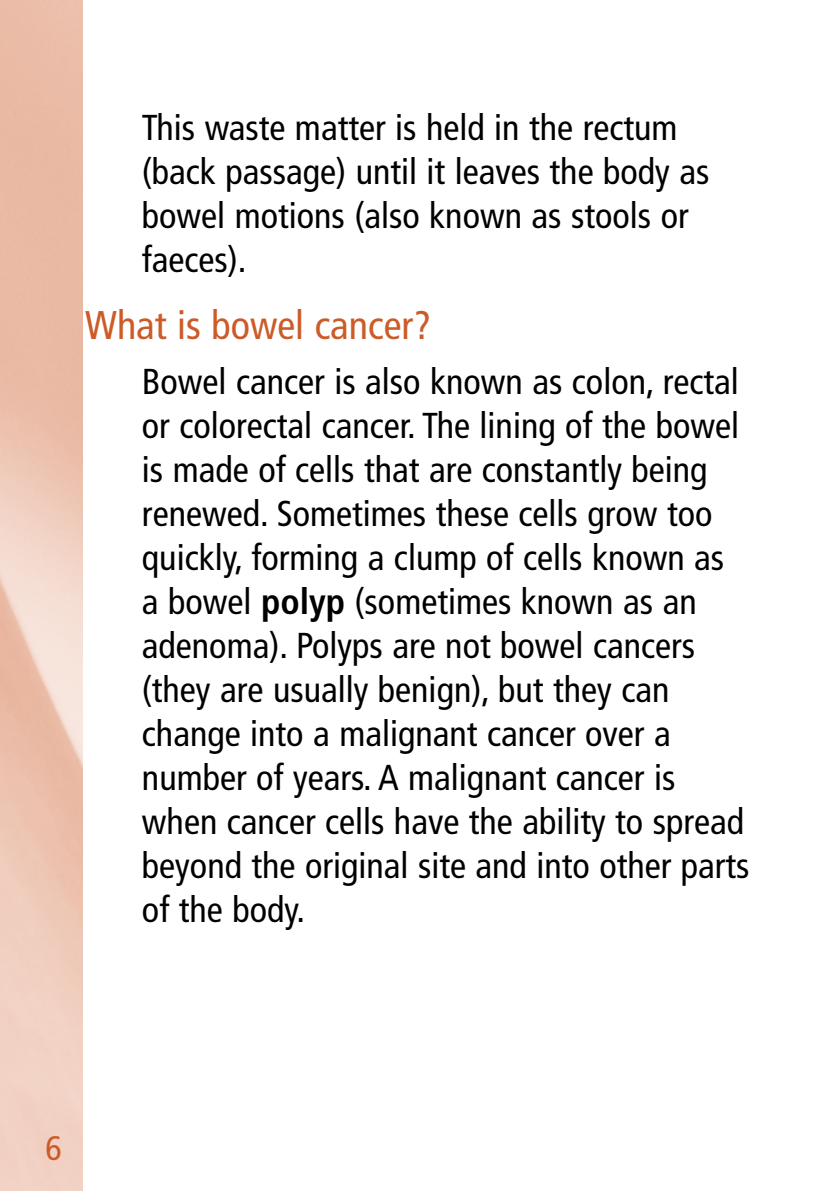
<style>
.page{position:relative;width:840px;height:1191px;background:#fff}
.page>*{position:absolute;margin:0;border:0;box-sizing:border-box;transform-origin:0 0}
.t1{font:condensed 40px "Frutiger";color:#cc5b27}
.t2{font:condensed 36px/44px "Frutiger";color:#000}
.t3{font:condensed 34px "Frutiger";color:#cc5b27}
.s1{font-weight:700}
</style>
<div class="page">
<p class="t2" style="left:142px;top:109px;width:568px">This waste matter is held in the rectum (back passage) until it leaves the body as bowel motions (also known as stools or faeces).</p>
<h2 class="t1" style="left:85px;top:309px;width:347px">What is bowel cancer?</h2>
<p class="t2" style="left:142px;top:362px;width:609px">Bowel cancer is also known as colon, rectal or colorectal cancer. The lining of the bowel is made of cells that are constantly being renewed. Sometimes these cells grow too quickly, forming a clump of cells known as a bowel <span class="s1">polyp</span> (sometimes known as an adenoma). Polyps are not bowel cancers (they are usually benign), but they can change into a malignant cancer over a number of years. A malignant cancer is when cancer cells have the ability to spread beyond the original site and into other parts of the body.</p>
<p class="t3" style="left:45px;top:1134px;width:18px">6</p>
</div>
